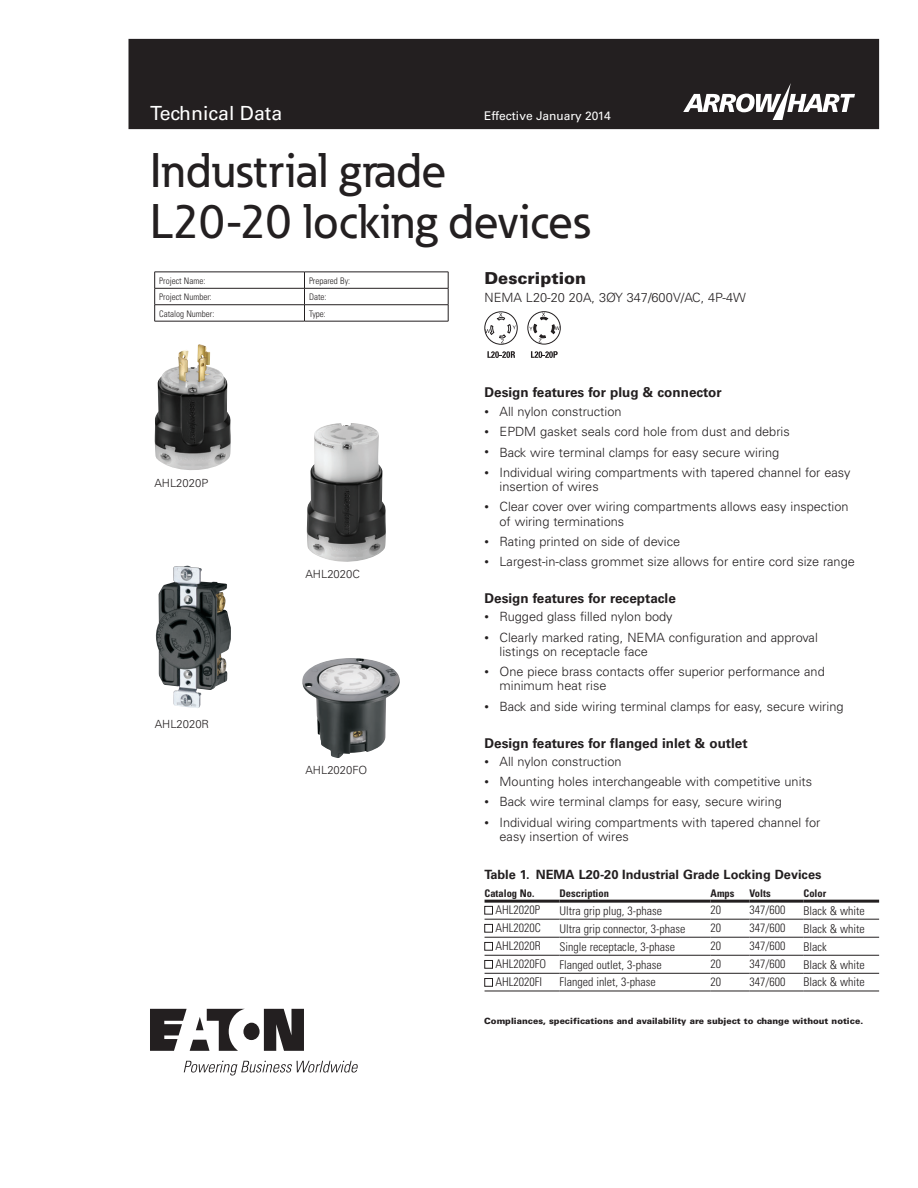
<style>
.page{position:relative;width:918px;height:1188px;background:#fff}
.page>*{position:absolute;margin:0;border:0;box-sizing:border-box;transform-origin:0 0}
._00_Product{font:500 48px/51px "Eaton";color:#231f20}
._00_Application{font:19.5px "Univers LT Std";color:#fff}
._01_Head1{font:900 16.5px "Univers LT Std";color:#231f20}
._01_Head2{font:700 13.5px "Univers LT Std";color:#231f20}
._02_Body{font:300 12.75px/14.2px "Univers LT Std";color:#231f20}
.t1{font:700 12.75px "Univers LT Std";color:#231f20}
._03_Table_Body{font:300 condensed 12px "Univers LT Std";color:#231f20}
._00_Brand{font:12px "Univers LT Std";color:#fff}
._06_Caption{font:300 11.25px "Univers LT Std";color:#231f20}
._11_CAT_Subheading{font:700 condensed 10.5px "Univers LT Std";color:#231f20}
._03_Table_Body-2{font:300 condensed 9px "Univers LT Std";color:#231f20}
._03_Table_Body-3{font:900 8.7px "Univers LT Std";color:#231f20}
.s1{font-size:9px}
</style>
<div class="page">
<div style="left:129px;top:39px;width:750px;height:90px;background:#231f20"></div>
<hr style="left:485px;top:919px;width:74px;height:1px;background:#231f20">
<hr style="left:559px;top:919px;width:152px;height:1px;background:#231f20">
<hr style="left:711px;top:919px;width:39px;height:1px;background:#231f20">
<hr style="left:750px;top:919px;width:54px;height:1px;background:#231f20">
<hr style="left:804px;top:919px;width:75px;height:1px;background:#231f20">
<hr style="left:485px;top:937px;width:74px;height:1px;background:#231f20">
<hr style="left:559px;top:937px;width:152px;height:1px;background:#231f20">
<hr style="left:711px;top:937px;width:39px;height:1px;background:#231f20">
<hr style="left:750px;top:937px;width:54px;height:1px;background:#231f20">
<hr style="left:804px;top:937px;width:75px;height:1px;background:#231f20">
<hr style="left:485px;top:955px;width:74px;height:1px;background:#231f20">
<hr style="left:559px;top:955px;width:152px;height:1px;background:#231f20">
<hr style="left:711px;top:955px;width:39px;height:1px;background:#231f20">
<hr style="left:750px;top:955px;width:54px;height:1px;background:#231f20">
<hr style="left:804px;top:955px;width:75px;height:1px;background:#231f20">
<hr style="left:485px;top:973px;width:74px;height:1px;background:#231f20">
<hr style="left:559px;top:973px;width:152px;height:1px;background:#231f20">
<hr style="left:711px;top:973px;width:39px;height:1px;background:#231f20">
<hr style="left:750px;top:973px;width:54px;height:1px;background:#231f20">
<hr style="left:804px;top:973px;width:75px;height:1px;background:#231f20">
<hr style="left:485px;top:991px;width:74px;height:1px;background:#231f20">
<hr style="left:559px;top:991px;width:152px;height:1px;background:#231f20">
<hr style="left:711px;top:991px;width:39px;height:1px;background:#231f20">
<hr style="left:750px;top:991px;width:54px;height:1px;background:#231f20">
<hr style="left:804px;top:991px;width:75px;height:1px;background:#231f20">
<hr style="left:485px;top:900px;width:74px;height:3px;background:#231f20">
<hr style="left:559px;top:900px;width:152px;height:3px;background:#231f20">
<hr style="left:711px;top:900px;width:39px;height:3px;background:#231f20">
<hr style="left:750px;top:900px;width:54px;height:3px;background:#231f20">
<hr style="left:804px;top:900px;width:75px;height:3px;background:#231f20">
<div style="left:485px;top:906px;width:8px;height:8px;border:1px solid #231f20"></div>
<div style="left:485px;top:924px;width:8px;height:8px;border:1px solid #231f20"></div>
<div style="left:485px;top:942px;width:8px;height:8px;border:1px solid #231f20"></div>
<div style="left:485px;top:960px;width:8px;height:8px;border:1px solid #231f20"></div>
<div style="left:485px;top:978px;width:8px;height:8px;border:1px solid #231f20"></div>
<img style="left:155px;top:344px;width:76px;height:126px">
<img style="left:155px;top:566px;width:76px;height:142px">
<img style="left:302px;top:658px;width:98px;height:100px">
<svg style="left:683px;top:83px;width:172px;height:37px"></svg>
<hr style="left:154px;top:272px;width:150px;height:1px;background:#231f20">
<hr style="left:304px;top:272px;width:144px;height:1px;background:#231f20">
<hr style="left:154px;top:288px;width:150px;height:1px;background:#231f20">
<hr style="left:304px;top:288px;width:144px;height:1px;background:#231f20">
<hr style="left:154px;top:304px;width:150px;height:1px;background:#231f20">
<svg style="left:154px;top:272px;width:1px;height:49px"></svg>
<hr style="left:304px;top:304px;width:144px;height:1px;background:#231f20">
<svg style="left:304px;top:273px;width:1px;height:48px"></svg>
<svg style="left:448px;top:272px;width:1px;height:49px"></svg>
<hr style="left:154px;top:321px;width:150px;height:1px;background:#231f20">
<hr style="left:304px;top:321px;width:144px;height:1px;background:#231f20">
<svg style="left:487px;top:351px;width:28px;height:7px"></svg>
<svg style="left:485px;top:311px;width:33px;height:34px"></svg>
<svg style="left:531px;top:351px;width:27px;height:7px"></svg>
<svg style="left:528px;top:311px;width:33px;height:33px"></svg>
<img style="left:307px;top:423px;width:79px;height:139px">
<svg style="left:150px;top:1009px;width:154px;height:42px"></svg>
<svg style="left:184px;top:1061px;width:174px;height:15px"></svg>
<p class="_00_Application" style="left:150px;top:102px;width:134px">Technical Data</p>
<p class="_00_Brand" style="left:484px;top:109px;width:128px">Effective January 2014</p>
<p class="_00_Product" style="left:150px;top:144px;width:441px">Industrial grade<br>L20-20 locking devices</p>
<p class="_03_Table_Body-2" style="left:159px;top:275px;width:48px">Project Name:</p>
<p class="_03_Table_Body-2" style="left:309px;top:275px;width:43px">Prepared By:</p>
<p class="_03_Table_Body-2" style="left:159px;top:292px;width:54px">Project Number:</p>
<p class="_03_Table_Body-2" style="left:309px;top:292px;width:19px">Date:</p>
<p class="_03_Table_Body-2" style="left:159px;top:308px;width:57px">Catalog Number:</p>
<p class="_03_Table_Body-2" style="left:309px;top:308px;width:18px">Type:</p>
<p class="_06_Caption" style="left:154px;top:476px;width:55px">AHL2020P</p>
<p class="_06_Caption" style="left:155px;top:717px;width:56px">AHL2020R</p>
<p class="_06_Caption" style="left:305px;top:568px;width:56px">AHL2020C</p>
<p class="_06_Caption" style="left:305px;top:763px;width:63px">AHL2020FO</p>
<p class="_01_Head1" style="left:485px;top:268px;width:103px">Description</p>
<p class="_02_Body" style="left:485px;top:291px;width:263px">NEMA L20-20 20A, 3ØY 347/600V/AC, 4P-4W</p>
<p class="_01_Head2" style="left:485px;top:385px;width:239px">Design features for plug &amp; connector</p>
<p class="_02_Body" style="left:485px;top:404px;width:139px"><span class="s1">•</span> All nylon construction</p>
<p class="_02_Body" style="left:485px;top:425px;width:307px"><span class="s1">•</span> EPDM gasket seals cord hole from dust and debris</p>
<p class="_02_Body" style="left:485px;top:445px;width:296px"><span class="s1">•</span> Back wire terminal clamps for easy secure wiring</p>
<p class="_02_Body" style="left:500px;top:465px;width:353px;text-indent:-15px"><span class="s1">•</span> Individual wiring compartments with tapered channel for easy insertion of wires</p>
<p class="_02_Body" style="left:500px;top:500px;width:351px;text-indent:-15px"><span class="s1">•</span> Clear cover over wiring compartments allows easy inspection of wiring terminations</p>
<p class="_02_Body" style="left:485px;top:534px;width:197px"><span class="s1">•</span> Rating printed on side of device</p>
<p class="_02_Body" style="left:485px;top:554px;width:372px"><span class="s1">•</span> Largest-in-class grommet size allows for entire cord size range</p>
<p class="_01_Head2" style="left:485px;top:590px;width:193px">Design features for receptacle</p>
<p class="_02_Body" style="left:485px;top:610px;width:190px"><span class="s1">•</span> Rugged glass filled nylon body</p>
<p class="_02_Body" style="left:500px;top:630px;width:320px;text-indent:-15px"><span class="s1">•</span> Clearly marked rating, NEMA configuration and approval listings on receptacle face</p>
<p class="_02_Body" style="left:500px;top:665px;width:327px;text-indent:-15px"><span class="s1">•</span> One piece brass contacts offer superior performance and minimum heat rise</p>
<p class="_02_Body" style="left:485px;top:699px;width:361px"><span class="s1">•</span> Back and side wiring terminal clamps for easy, secure wiring</p>
<p class="_01_Head2" style="left:485px;top:735px;width:265px">Design features for flanged inlet &amp; outlet</p>
<p class="_02_Body" style="left:485px;top:754px;width:139px"><span class="s1">•</span> All nylon construction</p>
<p class="_02_Body" style="left:485px;top:775px;width:329px"><span class="s1">•</span> Mounting holes interchangeable with competitive units</p>
<p class="_02_Body" style="left:485px;top:795px;width:299px"><span class="s1">•</span> Back wire terminal clamps for easy, secure wiring</p>
<p class="_02_Body" style="left:500px;top:815px;width:323px;text-indent:-15px"><span class="s1">•</span> Individual wiring compartments with tapered channel for easy insertion of wires</p>
<p class="t1" style="left:485px;top:867px;width:338px">Table 1. NEMA L20-20 Industrial Grade Locking Devices</p>
<p class="_11_CAT_Subheading" style="left:485px;top:886px;width:51px">Catalog No.</p>
<p class="_11_CAT_Subheading" style="left:559px;top:886px;width:51px">Description</p>
<p class="_11_CAT_Subheading" style="left:711px;top:886px;width:25px">Amps</p>
<p class="_11_CAT_Subheading" style="left:750px;top:886px;width:23px">Volts</p>
<p class="_11_CAT_Subheading" style="left:804px;top:886px;width:24px">Color</p>
<p class="_03_Table_Body" style="left:496px;top:903px;width:46px">AHL2020P</p>
<p class="_03_Table_Body" style="left:559px;top:903px;width:104px">Ultra grip plug, 3-phase</p>
<p class="_03_Table_Body" style="left:711px;top:903px;width:12px">20</p>
<p class="_03_Table_Body" style="left:750px;top:903px;width:37px">347/600</p>
<p class="_03_Table_Body" style="left:804px;top:903px;width:63px">Black &amp; white</p>
<p class="_03_Table_Body" style="left:496px;top:921px;width:47px">AHL2020C</p>
<p class="_03_Table_Body" style="left:559px;top:921px;width:127px">Ultra grip connector, 3-phase</p>
<p class="_03_Table_Body" style="left:711px;top:921px;width:12px">20</p>
<p class="_03_Table_Body" style="left:750px;top:921px;width:37px">347/600</p>
<p class="_03_Table_Body" style="left:804px;top:921px;width:63px">Black &amp; white</p>
<p class="_03_Table_Body" style="left:496px;top:939px;width:47px">AHL2020R</p>
<p class="_03_Table_Body" style="left:559px;top:939px;width:117px">Single receptacle, 3-phase</p>
<p class="_03_Table_Body" style="left:711px;top:939px;width:12px">20</p>
<p class="_03_Table_Body" style="left:750px;top:939px;width:37px">347/600</p>
<p class="_03_Table_Body" style="left:804px;top:939px;width:25px">Black</p>
<p class="_03_Table_Body" style="left:496px;top:957px;width:52px">AHL2020FO</p>
<p class="_03_Table_Body" style="left:559px;top:957px;width:104px">Flanged outlet, 3-phase</p>
<p class="_03_Table_Body" style="left:711px;top:957px;width:12px">20</p>
<p class="_03_Table_Body" style="left:750px;top:957px;width:37px">347/600</p>
<p class="_03_Table_Body" style="left:804px;top:957px;width:63px">Black &amp; white</p>
<p class="_03_Table_Body" style="left:496px;top:975px;width:48px">AHL2020FI</p>
<p class="_03_Table_Body" style="left:559px;top:975px;width:98px">Flanged inlet, 3-phase</p>
<p class="_03_Table_Body" style="left:711px;top:975px;width:12px">20</p>
<p class="_03_Table_Body" style="left:750px;top:975px;width:37px">347/600</p>
<p class="_03_Table_Body" style="left:804px;top:975px;width:63px">Black &amp; white</p>
<p class="_03_Table_Body-3" style="left:484px;top:1015px;width:381px">Compliances, specifications and availability are subject to change without notice.</p>
</div>
